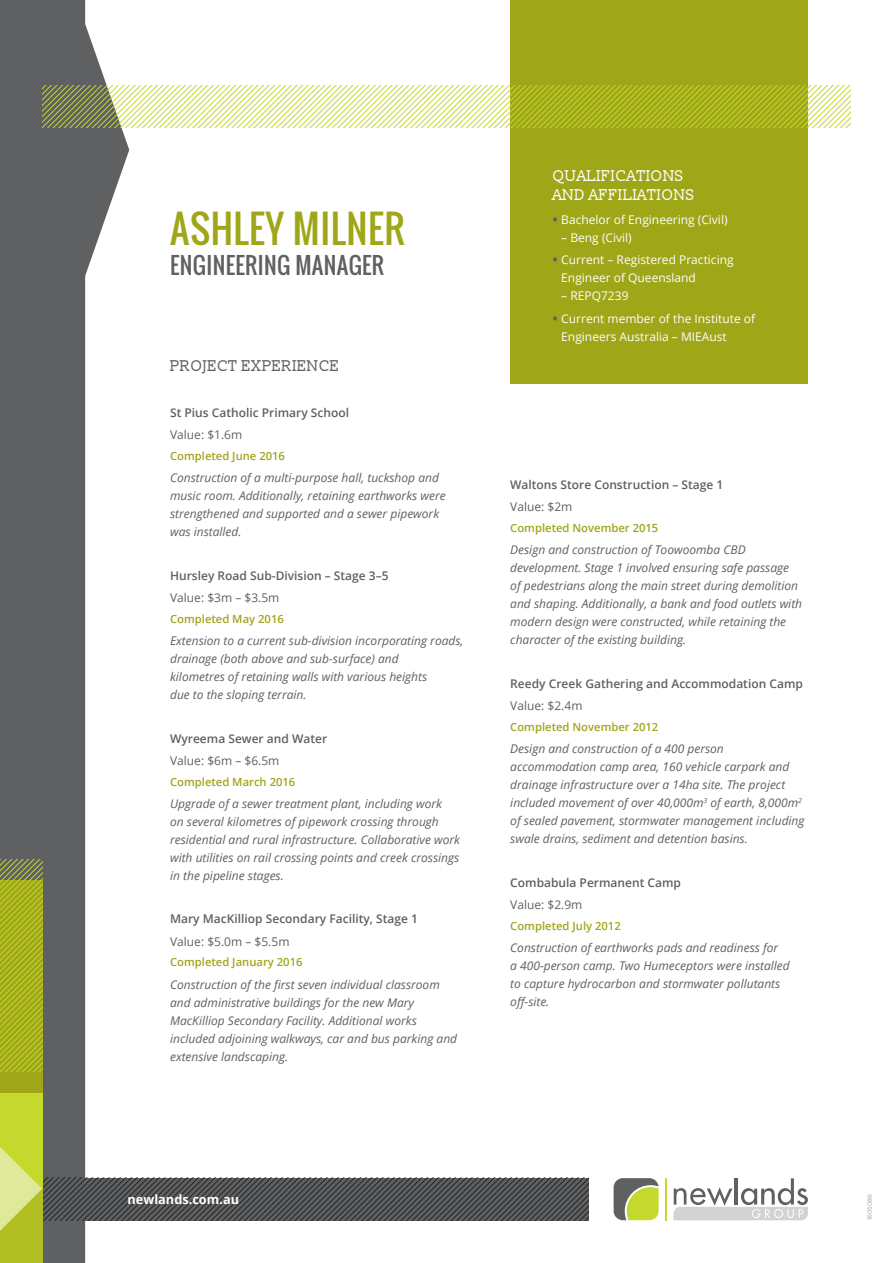
<style>
.page{position:relative;width:893px;height:1263px;background:#fff}
.page>*{position:absolute;margin:0;border:0;box-sizing:border-box;transform-origin:0 0}
.t1{font:37.5px "Oswald";letter-spacing:.015em;color:#9fa617}
.t2{font:22.5px "Oswald";letter-spacing:.015em;color:#5f6062}
.t3{font:15.75px/18.8px "Slabo 13 px";color:#fff}
.t4{font:15.75px "Slabo 13 px";color:#5f6062}
.t5{font:700 12.75px "Open Sans";color:#fff}
.t6{font:italic 12px/18px "Open Sans";color:#5f6062}
.t7{font:600 12px "Open Sans";color:#5f6062}
.t8{font:12px/18px "Open Sans";color:#fff}
.t9{font:12px "Open Sans";color:#5f6062}
.t10{font:600 11.25px "Open Sans";color:#9fa617}
.t11{font:6px "Gotham";color:#9b9d9f}
.s1{font-weight:700;font-size:12.75px;color:#5f6062}
</style>
<div class="page">
<div style="left:510px;top:0;width:298px;height:383px;background:#9fa617"></div>
<svg style="left:0;top:0;width:129px;height:1263px;fill:#5f6062"></svg>
<svg style="left:43px;top:85px;width:807px;height:43px"></svg>
<div style="left:0;top:880px;width:43px;height:213px;background:#9fa617"></div>
<div style="left:0;top:1093px;width:43px;height:170px;background:#c4d82e"></div>
<svg style="left:0;top:859px;width:43px;height:212px"></svg>
<hr style="left:665px;top:1178px;width:1px;height:42px;background:#c4d82e">
<svg style="left:674px;top:1178px;width:134px;height:42px"></svg>
<svg style="left:614px;top:1178px;width:45px;height:42px;background:#9fa95a"></svg>
<div style="left:0;top:1189px;width:43px;height:74px;background:#b1bf22"></div>
<svg style="left:0;top:1125px;width:588px;height:127px"></svg>
<h1 class="t1" style="left:170px;top:201px;width:236px">ASHLEY MILNER</h1>
<h2 class="t2" style="left:170px;top:249px;width:216px">ENGINEERING MANAGER</h2>
<h3 class="t4" style="left:170px;top:356px;width:171px">PROJECT EXPERIENCE</h3>
<p class="t7" style="left:170px;top:404px;width:180px">St Pius Catholic Primary School</p>
<p class="t9" style="left:170px;top:427px;width:74px">Value: $1.6m</p>
<p class="t10" style="left:170px;top:448px;width:116px">Completed June 2016</p>
<p class="t6" style="left:170px;top:469px;width:277px">Construction of a multi-purpose hall, tuckshop and music room. Additionally, retaining earthworks were strengthened and supported and a sewer pipework was installed.</p>
<p class="t7" style="left:170px;top:567px;width:220px">Hursley Road Sub-Division – Stage 3–5</p>
<p class="t9" style="left:170px;top:589px;width:111px">Value: $3m – $3.5m</p>
<p class="t10" style="left:170px;top:611px;width:115px">Completed May 2016</p>
<p class="t6" style="left:170px;top:631px;width:295px">Extension to a current sub-division incorporating roads, drainage (both above and sub-surface) and<br>kilometres of retaining walls with various heights<br>due to the sloping terrain.</p>
<p class="t7" style="left:170px;top:730px;width:159px">Wyreema Sewer and Water</p>
<p class="t9" style="left:170px;top:752px;width:111px">Value: $6m – $6.5m</p>
<p class="t10" style="left:170px;top:774px;width:127px">Completed March 2016</p>
<p class="t6" style="left:170px;top:794px;width:291px">Upgrade of a sewer treatment plant, including work<br>on several kilometres of pipework crossing through residential and rural infrastructure. Collaborative work with utilities on rail crossing points and creek crossings in the pipeline stages.</p>
<p class="t7" style="left:170px;top:911px;width:249px">Mary MacKilliop Secondary Facility, Stage 1</p>
<p class="t9" style="left:170px;top:933px;width:121px">Value: $5.0m – $5.5m</p>
<p class="t10" style="left:170px;top:954px;width:134px">Completed January 2016</p>
<p class="t6" style="left:170px;top:975px;width:289px">Construction of the first seven individual classroom and administrative buildings for the new Mary MacKilliop Secondary Facility. Additional works included adjoining walkways, car and bus parking and extensive landscaping.</p>
<h3 class="t3" style="left:553px;top:166px;width:143px">QUALIFICATIONS<br>AND AFFILIATIONS</h3>
<p class="t8" style="left:553px;top:210px;width:176px"><span class="s1">•</span> Bachelor of Engineering (Civil)</p>
<p class="t8" style="left:561px;top:228px;width:72px">– Beng (Civil)</p>
<p class="t8" style="left:561px;top:251px;width:174px;text-indent:-9px"><span class="s1">•</span> Current – Registered Practicing<br>Engineer of Queensland</p>
<p class="t8" style="left:561px;top:287px;width:69px">– REPQ7239</p>
<p class="t8" style="left:561px;top:309px;width:195px;text-indent:-9px"><span class="s1">•</span> Current member of the Institute of<br>Engineers Australia – MIEAust</p>
<p class="t7" style="left:510px;top:476px;width:215px">Waltons Store Construction – Stage 1</p>
<p class="t9" style="left:510px;top:499px;width:64px">Value: $2m</p>
<p class="t10" style="left:510px;top:520px;width:150px">Completed November 2015</p>
<p class="t6" style="left:510px;top:541px;width:293px">Design and construction of Toowoomba CBD development. Stage 1 involved ensuring safe passage of pedestrians along the main street during demolition and shaping. Additionally, a bank and food outlets with modern design were constructed, while retaining the character of the existing building.</p>
<p class="t7" style="left:510px;top:675px;width:294px">Reedy Creek Gathering and Accommodation Camp</p>
<p class="t9" style="left:510px;top:697px;width:74px">Value: $2.4m</p>
<p class="t10" style="left:510px;top:719px;width:150px">Completed November 2012</p>
<p class="t6" style="left:510px;top:739px;width:296px">Design and construction of a 400 person accommodation camp area, 160 vehicle carpark and drainage infrastructure over a 14ha site. The project included movement of over 40,000m<sup>3</sup> of earth, 8,000m<sup>2 </sup>of sealed pavement, stormwater management including swale drains, sediment and detention basins.</p>
<p class="t7" style="left:510px;top:874px;width:172px">Combabula Permanent Camp</p>
<p class="t9" style="left:510px;top:896px;width:74px">Value: $2.9m</p>
<p class="t10" style="left:510px;top:918px;width:112px">Completed July 2012</p>
<p class="t6" style="left:510px;top:938px;width:281px">Construction of earthworks pads and readiness for<br>a 400-person camp. Two Humeceptors were installed to capture hydrocarbon and stormwater pollutants off-site.</p>
<p class="t5" style="left:128px;top:1190px;width:113px">newlands.com.au</p>
<p class="t11" style="left:866px;top:1220px;width:27px;rotate:-90deg">1605086</p>
</div>
